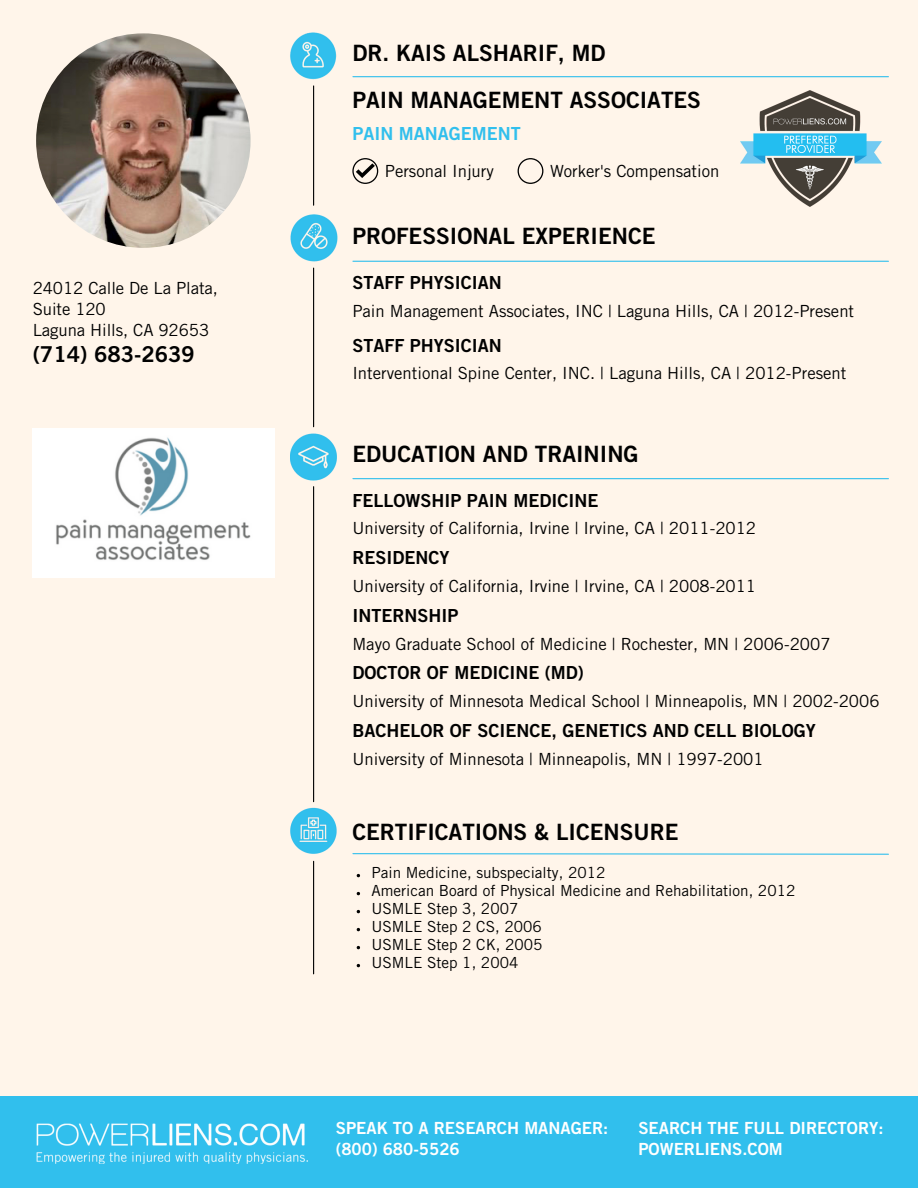
<style>
.page{position:relative;width:918px;height:1188px;background:#fff5ea}
.page>*{position:absolute;margin:0;border:0;box-sizing:border-box;transform-origin:0 0}
.t1{font:22.5px "Trade Gothic LT Std Bd 2";color:#010101}
.t2{font:21.9px "Trade Gothic LT Std Bd 2";color:#010101}
.t3{font:18px "Trade Gothic LT Std Bd 2";color:#010101}
.t4{font:18px "Trade Gothic LT Std Bd 2";color:#31bfed}
.t5{font:16.8px "Trade Gothic LT Std";color:#010101}
.t6{font:16.8px/21.3px "Trade Gothic LT Std Bd 2";color:#fff}
.t7{font:15.3px "Trade Gothic LT Std";color:#010101}
</style>
<div class="page">
<div style="left:0;top:1096px;width:918px;height:92px;background:#31bfed"></div>
<img style="left:36px;top:1123px;width:272px;height:41px">
<img style="left:36px;top:33px;width:215px;height:215px;border-radius:50%">
<img style="left:741px;top:90px;width:140px;height:116px">
<img style="left:290px;top:33px;width:47px;height:47px">
<hr style="left:353px;top:76px;width:535px;height:1px;background:#31bfed">
<hr style="left:313px;top:86px;width:1px;height:119px;background:#010101">
<svg style="left:518px;top:158px;width:25px;height:26px"></svg>
<svg style="left:352px;top:158px;width:26px;height:26px"></svg>
<hr style="left:353px;top:261px;width:535px;height:1px;background:#31bfed">
<img style="left:290px;top:214px;width:47px;height:47px">
<hr style="left:313px;top:268px;width:1px;height:159px;background:#010101">
<hr style="left:353px;top:478px;width:535px;height:1px;background:#31bfed">
<img style="left:290px;top:433px;width:46px;height:48px">
<hr style="left:313px;top:487px;width:1px;height:315px;background:#010101">
<img style="left:290px;top:808px;width:46px;height:46px">
<svg style="left:352px;top:853px;width:537px;height:2px"></svg>
<hr style="left:313px;top:861px;width:1px;height:113px;background:#010101">
<img style="left:33px;top:429px;width:242px;height:148px">
<p class="t5" style="left:33px;top:281px;width:187px">24012 Calle De La Plata,</p>
<p class="t5" style="left:33px;top:303px;width:75px">Suite 120</p>
<p class="t5" style="left:33px;top:324px;width:178px">Laguna Hills, CA 92653</p>
<p class="t2" style="left:33px;top:346px;width:164px">(714) 683-2639</p>
<p class="t1" style="left:352px;top:45px;width:255px">DR. KAIS ALSHARIF, MD</p>
<p class="t1" style="left:352px;top:92px;width:350px">PAIN MANAGEMENT ASSOCIATES</p>
<p class="t4" style="left:352px;top:127px;width:170px">PAIN MANAGEMENT</p>
<p class="t5" style="left:385px;top:164px;width:111px">Personal Injury</p>
<p class="t5" style="left:550px;top:164px;width:171px">Worker's Compensation</p>
<p class="t1" style="left:352px;top:228px;width:305px">PROFESSIONAL EXPERIENCE</p>
<p class="t3" style="left:352px;top:276px;width:151px">STAFF PHYSICIAN</p>
<p class="t5" style="left:352px;top:305px;width:503px">Pain Management Associates, INC | Laguna Hills, CA | 2012-Present</p>
<p class="t3" style="left:352px;top:339px;width:151px">STAFF PHYSICIAN</p>
<p class="t5" style="left:352px;top:367px;width:495px">Interventional Spine Center, INC. | Laguna Hills, CA | 2012-Present</p>
<p class="t1" style="left:352px;top:446px;width:288px">EDUCATION AND TRAINING</p>
<p class="t3" style="left:352px;top:494px;width:247px">FELLOWSHIP PAIN MEDICINE</p>
<p class="t5" style="left:352px;top:522px;width:405px">University of California, Irvine | Irvine, CA | 2011-2012</p>
<p class="t3" style="left:352px;top:551px;width:99px">RESIDENCY</p>
<p class="t5" style="left:352px;top:580px;width:405px">University of California, Irvine | Irvine, CA | 2008-2011</p>
<p class="t3" style="left:352px;top:609px;width:107px">INTERNSHIP</p>
<p class="t5" style="left:352px;top:637px;width:480px">Mayo Graduate School of Medicine | Rochester, MN | 2006-2007</p>
<p class="t3" style="left:352px;top:666px;width:233px">DOCTOR OF MEDICINE (MD)</p>
<p class="t5" style="left:352px;top:695px;width:529px">University of Minnesota Medical School | Minneapolis, MN | 2002-2006</p>
<p class="t3" style="left:352px;top:724px;width:465px">BACHELOR OF SCIENCE, GENETICS AND CELL BIOLOGY</p>
<p class="t5" style="left:352px;top:752px;width:413px">University of Minnesota | Minneapolis, MN | 1997-2001</p>
<p class="t1" style="left:352px;top:824px;width:328px">CERTIFICATIONS &amp; LICENSURE</p>
<p class="t7" style="left:371px;top:867px;width:236px">Pain Medicine, subspecialty, 2012</p>
<p class="t7" style="left:371px;top:885px;width:425px">American Board of Physical Medicine and Rehabilitation, 2012</p>
<p class="t7" style="left:371px;top:903px;width:148px">USMLE Step 3, 2007</p>
<p class="t7" style="left:371px;top:921px;width:172px">USMLE Step 2 CS, 2006</p>
<p class="t7" style="left:371px;top:939px;width:173px">USMLE Step 2 CK, 2005</p>
<p class="t7" style="left:371px;top:957px;width:148px">USMLE Step 1, 2004</p>
<p class="t6" style="left:336px;top:1120px;width:274px">SPEAK TO A RESEARCH MANAGER:</p>
<p class="t6" style="left:336px;top:1141px;width:125px">(800) 680-5526</p>
<p class="t6" style="left:638px;top:1120px;width:247px">SEARCH THE FULL DIRECTORY:<br>POWERLIENS.COM</p>
</div>
